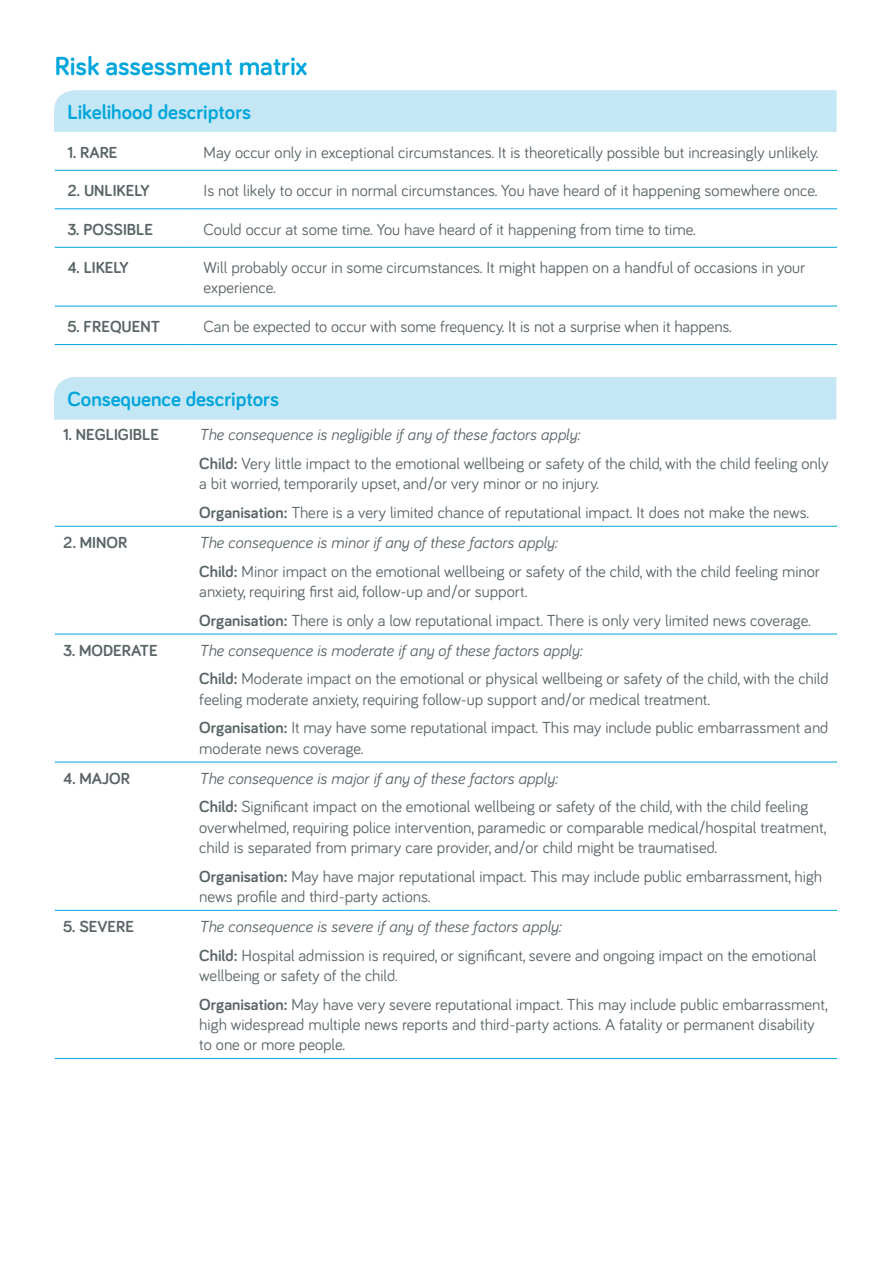
<style>
.page{position:relative;width:893px;height:1263px;background:#fff}
.page>*{position:absolute;margin:0;border:0;box-sizing:border-box;transform-origin:0 0}
.Heading_1__18_22{font:700 27px "Bariol";color:#00a6db}
.SubHead_1__14_16{font:700 21px "Bariol";color:#00a6db}
.Body{font:16.5px/20.2px "Bariol";color:#5b6568}
.Body-2{font:italic 16.5px "Bariol";color:#5b6568}
.Body-3{font:700 16.5px "Bariol";color:#5b6568}
.s1{font-weight:700}
</style>
<div class="page">
<div style="left:54px;top:90px;width:783px;height:42px;background:#c5e7f5"></div>
<div style="left:54px;top:377px;width:782px;height:43px;background:#c5e7f5"></div>
<hr style="left:55px;top:170px;width:136px;height:1px;background:#00a6db">
<hr style="left:191px;top:170px;width:646px;height:1px;background:#00a6db">
<hr style="left:55px;top:208px;width:136px;height:1px;background:#00a6db">
<hr style="left:191px;top:208px;width:646px;height:1px;background:#00a6db">
<hr style="left:55px;top:247px;width:136px;height:1px;background:#00a6db">
<hr style="left:191px;top:247px;width:646px;height:1px;background:#00a6db">
<hr style="left:55px;top:306px;width:136px;height:1px;background:#00a6db">
<hr style="left:191px;top:306px;width:646px;height:1px;background:#00a6db">
<hr style="left:55px;top:344px;width:136px;height:1px;background:#00a6db">
<hr style="left:191px;top:344px;width:646px;height:1px;background:#00a6db">
<hr style="left:55px;top:526px;width:136px;height:1px;background:#00a6db">
<hr style="left:191px;top:526px;width:646px;height:1px;background:#00a6db">
<hr style="left:55px;top:634px;width:136px;height:1px;background:#00a6db">
<hr style="left:191px;top:634px;width:646px;height:1px;background:#00a6db">
<hr style="left:55px;top:762px;width:136px;height:1px;background:#00a6db">
<hr style="left:191px;top:762px;width:646px;height:1px;background:#00a6db">
<hr style="left:55px;top:910px;width:136px;height:1px;background:#00a6db">
<hr style="left:191px;top:910px;width:646px;height:1px;background:#00a6db">
<hr style="left:55px;top:1058px;width:136px;height:1px;background:#00a6db">
<hr style="left:191px;top:1058px;width:646px;height:1px;background:#00a6db">
<p class="Heading_1__18_22" style="left:55px;top:48px;width:254px">Risk assessment matrix</p>
<p class="SubHead_1__14_16" style="left:68px;top:98px;width:185px">Likelihood descriptors</p>
<p class="Body-3" style="left:68px;top:141px;width:52px">1. RARE</p>
<p class="Body" style="left:204px;top:141px;width:616px">May occur only in exceptional circumstances. It is theoretically possible but increasingly unlikely.</p>
<p class="Body-3" style="left:68px;top:179px;width:84px">2. UNLIKELY</p>
<p class="Body" style="left:204px;top:180px;width:615px">Is not likely to occur in normal circumstances. You have heard of it happening somewhere once.</p>
<p class="Body-3" style="left:68px;top:218px;width:87px">3. POSSIBLE</p>
<p class="Body" style="left:204px;top:218px;width:494px">Could occur at some time. You have heard of it happening from time to time.</p>
<p class="Body-3" style="left:68px;top:256px;width:63px">4. LIKELY</p>
<p class="Body" style="left:204px;top:257px;width:603px">Will probably occur in some circumstances. It might happen on a handful of occasions in your experience.</p>
<p class="Body-3" style="left:68px;top:315px;width:94px">5. FREQUENT</p>
<p class="Body" style="left:204px;top:315px;width:530px">Can be expected to occur with some frequency. It is not a surprise when it happens.</p>
<p class="SubHead_1__14_16" style="left:68px;top:384px;width:213px">Consequence descriptors</p>
<p class="Body-3" style="left:63px;top:423px;width:97px">1. NEGLIGIBLE</p>
<p class="Body-2" style="left:199px;top:423px;width:382px">The consequence is negligible if any of these factors apply:</p>
<p class="Body" style="left:199px;top:452px;width:631px"><span class="s1">Child:</span> Very little impact to the emotional wellbeing or safety of the child, with the child feeling only a bit worried, temporarily upset, and/or very minor or no injury.</p>
<p class="Body" style="left:199px;top:501px;width:611px"><span class="s1">Organisation:</span> There is a very limited chance of reputational impact. It does not make the news.</p>
<p class="Body-3" style="left:63px;top:531px;width:66px">2. MINOR</p>
<p class="Body-2" style="left:199px;top:531px;width:359px">The consequence is minor if any of these factors apply:</p>
<p class="Body" style="left:199px;top:560px;width:622px"><span class="s1">Child:</span> Minor impact on the emotional wellbeing or safety of the child, with the child feeling minor anxiety, requiring first aid, follow-up and/or support.</p>
<p class="Body" style="left:199px;top:609px;width:613px"><span class="s1">Organisation:</span> There is only a low reputational impact. There is only very limited news coverage.</p>
<p class="Body-3" style="left:63px;top:639px;width:96px">3. MODERATE</p>
<p class="Body-2" style="left:199px;top:639px;width:384px">The consequence is moderate if any of these factors apply:</p>
<p class="Body" style="left:199px;top:668px;width:631px"><span class="s1">Child:</span> Moderate impact on the emotional or physical wellbeing or safety of the child, with the child feeling moderate anxiety, requiring follow-up support and/or medical treatment.</p>
<p class="Body" style="left:199px;top:717px;width:631px"><span class="s1">Organisation:</span> It may have some reputational impact. This may include public embarrassment and moderate news coverage.</p>
<p class="Body-3" style="left:63px;top:767px;width:68px">4. MAJOR</p>
<p class="Body-2" style="left:199px;top:767px;width:359px">The consequence is major if any of these factors apply:</p>
<p class="Body" style="left:199px;top:796px;width:629px"><span class="s1">Child:</span> Significant impact on the emotional wellbeing or safety of the child, with the child feeling overwhelmed, requiring police intervention, paramedic or comparable medical/hospital treatment, child is separated from primary care provider, and/or child might be traumatised.</p>
<p class="Body" style="left:199px;top:865px;width:624px"><span class="s1">Organisation:</span> May have major reputational impact. This may include public embarrassment, high news profile and third-party actions.</p>
<p class="Body-3" style="left:63px;top:915px;width:72px">5. SEVERE</p>
<p class="Body-2" style="left:199px;top:915px;width:363px">The consequence is severe if any of these factors apply:</p>
<p class="Body" style="left:199px;top:944px;width:619px"><span class="s1">Child:</span> Hospital admission is required, or significant, severe and ongoing impact on the emotional wellbeing or safety of the child.</p>
<p class="Body" style="left:199px;top:993px;width:630px"><span class="s1">Organisation:</span> May have very severe reputational impact. This may include public embarrassment, high widespread multiple news reports and third-party actions. A fatality or permanent disability to one or more people.</p>
</div>
